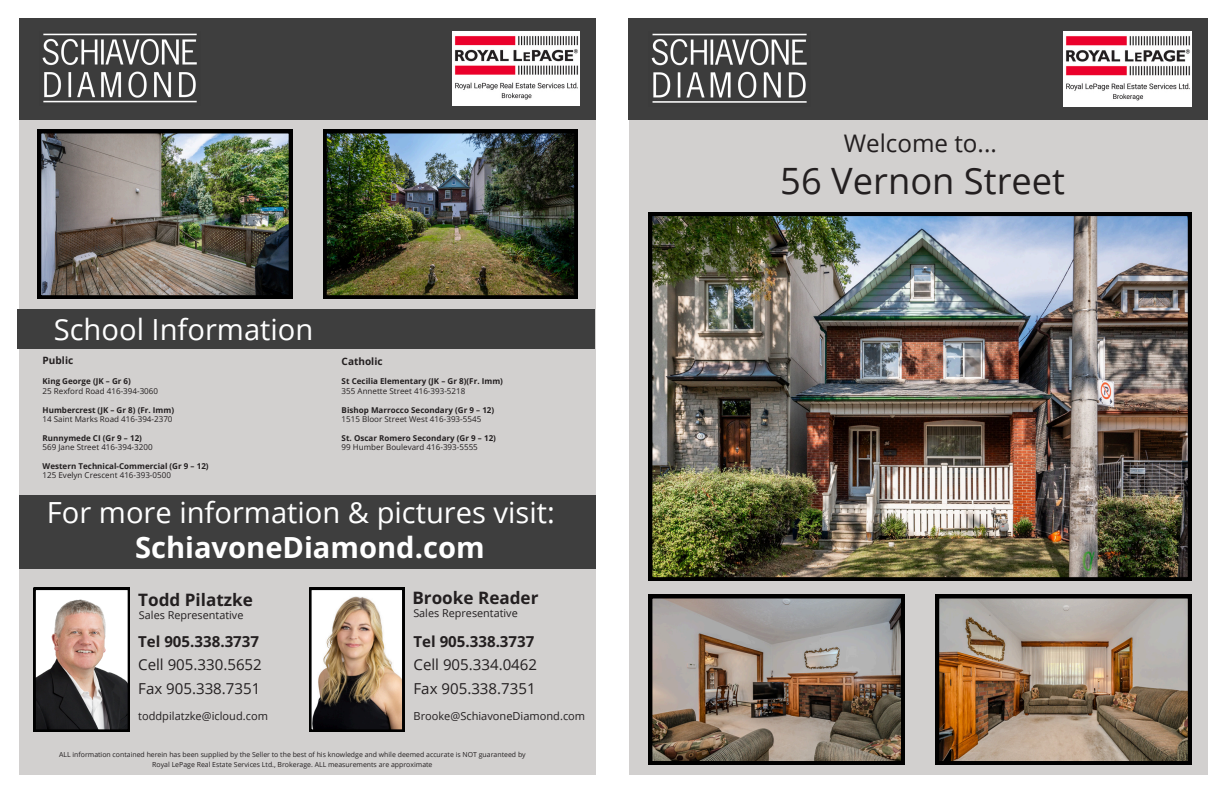
<style>
.page{position:relative;width:1224px;height:792px;background:#fff}
.page>*{position:absolute;margin:0;border:0;box-sizing:border-box;transform-origin:0 0}
.t1{font:36.3px "Open Sans";color:#231f20}
.t2{font:29.1px "Open Sans";color:#fff}
.t3{font:700 29.1px "Open Sans";color:#fff}
.t4{font:24.2px "Open Sans";color:#231f20}
.t5{font:700 17.1px "Open Sans";color:#231f20}
.t6{font:15.1px "Open Sans";color:#231f20}
.t7{font:700 15.1px "Open Sans";color:#231f20}
.t8{font:11px "Open Sans";color:#231f20}
.t9{font:10.8px "Open Sans";color:#231f20}
.t10{font:700 10.1px "Open Sans";color:#231f20}
.t11{font:700 10px "Open Sans";color:#231f20}
.t12{font:700 8px "Open Sans";color:#231f20}
.t13{font:8px "Open Sans";color:#231f20}
.t14{font:6.9px/9.7px "Open Sans";color:#231f20;text-align:center}
</style>
<div class="page">
<div style="left:20px;top:120px;width:576px;height:655px;background:#d2d0cf"></div>
<div style="left:629px;top:120px;width:579px;height:655px;background:#d2d0cf"></div>
<img style="left:649px;top:212px;width:543px;height:369px">
<div style="left:628px;top:18px;width:580px;height:102px;background:#3e3e3e"></div>
<img style="left:651px;top:33px;width:156px;height:70px">
<svg style="left:34px;top:588px;width:96px;height:144px;background:#978c88"></svg>
<img style="left:323px;top:130px;width:255px;height:169px">
<img style="left:38px;top:130px;width:254px;height:169px">
<img style="left:935px;top:595px;width:256px;height:170px">
<img style="left:649px;top:595px;width:255px;height:170px">
<img style="left:1064px;top:32px;width:128px;height:75px">
<div style="left:19px;top:495px;width:577px;height:74px;background:#3e3e3e"></div>
<div style="left:18px;top:309px;width:577px;height:40px;background:#3e3e3e"></div>
<div style="left:19px;top:18px;width:577px;height:101px;background:#3e3e3e"></div>
<img style="left:42px;top:33px;width:155px;height:70px">
<img style="left:452px;top:32px;width:128px;height:74px">
<img style="left:309px;top:588px;width:95px;height:144px">
<h2 class="t2" style="left:54px;top:309px;width:261px">School Information</h2>
<p class="t10" style="left:43px;top:353px;width:32px">Public</p>
<p class="t12" style="left:43px;top:376px;width:90px">King George (JK – Gr 6)</p>
<p class="t13" style="left:43px;top:385px;width:117px">25 Rexford Road 416-394-3060</p>
<p class="t12" style="left:43px;top:404px;width:133px">Humbercrest (JK – Gr 8) (Fr. Imm)</p>
<p class="t13" style="left:43px;top:413px;width:132px">14 Saint Marks Road 416-394-2370</p>
<p class="t12" style="left:43px;top:432px;width:101px">Runnymede CI (Gr 9 – 12)</p>
<p class="t13" style="left:43px;top:442px;width:112px">569 Jane Street 416-394-3200</p>
<p class="t12" style="left:43px;top:460px;width:168px">Western Technical-Commercial (Gr 9 – 12)</p>
<p class="t13" style="left:43px;top:470px;width:130px">125 Evelyn Crescent 416-393-0500</p>
<p class="t11" style="left:342px;top:354px;width:42px">Catholic</p>
<p class="t12" style="left:342px;top:376px;width:163px">St Cecilia Elementary (JK – Gr 8)(Fr. Imm)</p>
<p class="t13" style="left:342px;top:385px;width:125px">355 Annette Street 416-393-5218</p>
<p class="t12" style="left:342px;top:404px;width:154px">Bishop Marrocco Secondary (Gr 9 – 12)</p>
<p class="t13" style="left:342px;top:413px;width:141px">1515 Bloor Street West 416-393-5545</p>
<p class="t12" style="left:342px;top:432px;width:156px">St. Oscar Romero Secondary (Gr 9 – 12)</p>
<p class="t13" style="left:342px;top:442px;width:138px">99 Humber Boulevard 416-393-5555</p>
<h2 class="t2" style="left:47px;top:492px;width:509px">For more information &amp; pictures visit:</h2>
<h2 class="t3" style="left:135px;top:527px;width:351px">SchiavoneDiamond.com</h2>
<h3 class="t5" style="left:138px;top:588px;width:116px">Todd Pilatzke</h3>
<h3 class="t5" style="left:412px;top:586px;width:128px">Brooke Reader</h3>
<h3 class="t9" style="left:139px;top:607px;width:106px">Sales Representative</h3>
<h3 class="t9" style="left:413px;top:605px;width:106px">Sales Representative</h3>
<h3 class="t7" style="left:138px;top:630px;width:122px">Tel 905.338.3737</h3>
<h3 class="t7" style="left:414px;top:630px;width:122px">Tel 905.338.3737</h3>
<h3 class="t6" style="left:138px;top:654px;width:125px">Cell 905.330.5652</h3>
<h3 class="t6" style="left:414px;top:654px;width:125px">Cell 905.334.0462</h3>
<h3 class="t6" style="left:138px;top:678px;width:124px">Fax 905.338.7351</h3>
<h3 class="t6" style="left:414px;top:678px;width:124px">Fax 905.338.7351</h3>
<h3 class="t8" style="left:138px;top:708px;width:131px">toddpilatzke@icloud.com</h3>
<h3 class="t8" style="left:414px;top:708px;width:173px">Brooke@SchiavoneDiamond.com</h3>
<p class="t14" style="left:59px;top:750px;width:468px">ALL information contained herein has been supplied by the Seller to the best of his knowledge and while deemed accurate is NOT guaranteed by<br>Royal LePage Real Estate Services Ltd., Brokerage. ALL measurements are approximate</p>
<h3 class="t4" style="left:844px;top:126px;width:155px">Welcome to...</h3>
<h1 class="t1" style="left:780px;top:156px;width:286px">56 Vernon Street</h1>
</div>
